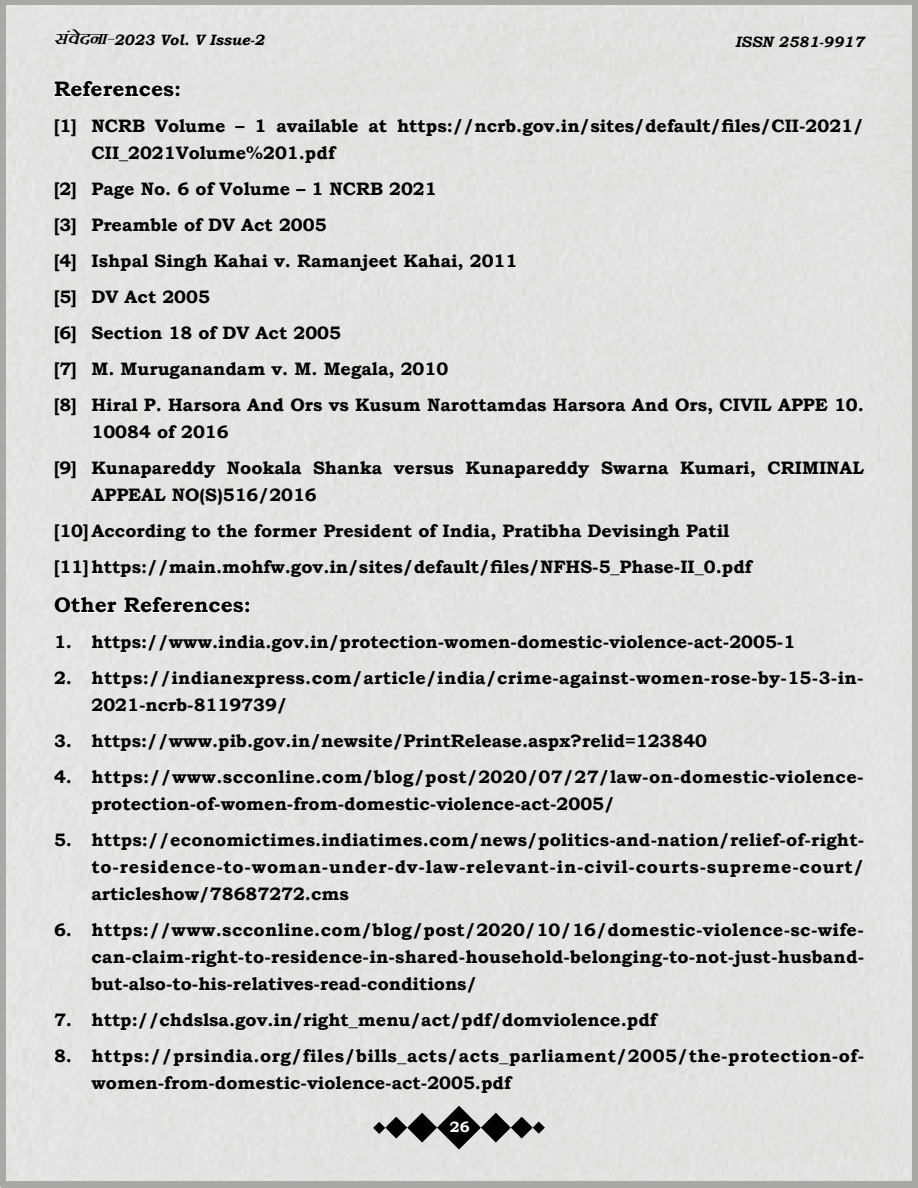
<style>
.page{position:relative;width:918px;height:1188px;background:#fff}
.page>*{position:absolute;margin:0;border:0;box-sizing:border-box;transform-origin:0 0}
.Eng__Text_Sub_Headin{font:700 21px "Bookman Old Style";color:#000}
.Eng__Tab_Setting{font:700 18px/27px "Bookman Old Style";color:#000}
.Eng__Tab_Setting-2{font:700 18px/27px "Bookman Old Style";letter-spacing:.02em;color:#000}
.Eng__Tab_Setting-3{font:700 18px/27px "Bookman Old Style";letter-spacing:.03em;color:#000}
.t1{font:italic 700 15px "Bookman Old Style";color:#000}
.t2{font:700 15px "Bookman Old Style";color:#fff}
.s1{font-family:"Kruti Dev 100";font-size:19.5px}
</style>
<div class="page">
<div style="left:0;top:0;width:918px;height:1187px;background:#e3e3e3"></div>
<svg style="left:373px;top:1106px;width:172px;height:44px;background:#989897"></svg>
<svg style="left:53px;top:79px;width:129px;height:19px"></svg>
<svg style="left:53px;top:595px;width:198px;height:19px"></svg>
<p class="t1" style="left:54px;top:29px;width:212px"><span class="s1">laosnuk&amp;</span>2023 Vol. V Issue-2</p>
<p class="t1" style="left:735px;top:32px;width:130px">ISSN 2581-9917</p>
<p class="Eng__Text_Sub_Headin" style="left:54px;top:74px;width:129px">References:</p>
<p class="Eng__Tab_Setting" style="left:92px;top:112px;width:774px;text-indent:-38px">[1] NCRB Volume – 1 available at https://ncrb.gov.in/sites/default/files/CII-2021/<br>CII_2021Volume%201.pdf</p>
<p class="Eng__Tab_Setting" style="left:54px;top:175px;width:384px">[2] Page No. 6 of Volume – 1 NCRB 2021</p>
<p class="Eng__Tab_Setting" style="left:54px;top:211px;width:274px">[3] Preamble of DV Act 2005</p>
<p class="Eng__Tab_Setting" style="left:54px;top:247px;width:465px">[4] Ishpal Singh Kahai v. Ramanjeet Kahai, 2011</p>
<p class="Eng__Tab_Setting" style="left:54px;top:283px;width:157px">[5] DV Act 2005</p>
<p class="Eng__Tab_Setting" style="left:54px;top:319px;width:288px">[6] Section 18 of DV Act 2005</p>
<p class="Eng__Tab_Setting" style="left:54px;top:355px;width:396px">[7] M. Muruganandam v. M. Megala, 2010</p>
<p class="Eng__Tab_Setting" style="left:92px;top:391px;width:774px;text-indent:-38px">[8] Hiral P. Harsora And Ors vs Kusum Narottamdas Harsora And Ors, CIVIL APPE 10.<br>10084 of 2016</p>
<p class="Eng__Tab_Setting" style="left:92px;top:454px;width:774px;text-indent:-38px">[9] Kunapareddy Nookala Shanka versus Kunapareddy Swarna Kumari, CRIMINAL<br>APPEAL NO(S)516/2016</p>
<p class="Eng__Tab_Setting" style="left:54px;top:517px;width:677px">[10] According to the former President of India, Pratibha Devisingh Patil</p>
<p class="Eng__Tab_Setting" style="left:54px;top:553px;width:699px">[11] https://main.mohfw.gov.in/sites/default/files/NFHS-5_Phase-II_0.pdf</p>
<p class="Eng__Text_Sub_Headin" style="left:54px;top:590px;width:198px">Other References:</p>
<p class="Eng__Tab_Setting" style="left:54px;top:628px;width:743px">1. https://www.india.gov.in/protection-women-domestic-violence-act-2005-1</p>
<p class="Eng__Tab_Setting-2" style="left:92px;top:664px;width:774px;text-indent:-38px">2. https://indianexpress.com/article/india/crime-against-women-rose-by-15-3-in-<br>2021-ncrb-8119739/</p>
<p class="Eng__Tab_Setting" style="left:54px;top:727px;width:655px">3. https://www.pib.gov.in/newsite/PrintRelease.aspx?relid=123840</p>
<p class="Eng__Tab_Setting-2" style="left:92px;top:763px;width:774px;text-indent:-38px">4. https://www.scconline.com/blog/post/2020/07/27/law-on-domestic-violence&shy;protection-of-women-from-domestic-violence-act-2005/</p>
<p class="Eng__Tab_Setting" style="left:92px;top:826px;width:774px;text-align:justify;text-indent:-38px">5. https://economictimes.indiatimes.com/news/politics-and-nation/relief-of-right&shy;to-residence-to-woman-under-dv-law-relevant-in-civil-courts-supreme-court/ articleshow/78687272.cms</p>
<p class="Eng__Tab_Setting" style="left:92px;top:916px;width:774px;text-align:justify;text-indent:-38px">6. https://www.scconline.com/blog/post/2020/10/16/domestic-violence-sc-wife&shy;can-claim-right-to-residence-in-shared-household-belonging-to-not-just-husband&shy;but-also-to-his-relatives-read-conditions/</p>
<p class="Eng__Tab_Setting" style="left:54px;top:1006px;width:604px">7. http://chdslsa.gov.in/right_menu/act/pdf/domviolence.pdf</p>
<p class="Eng__Tab_Setting-3" style="left:92px;top:1042px;width:774px;text-indent:-38px">8. https://prsindia.org/files/bills_acts/acts_parliament/2005/the-protection-of&shy;women-from-domestic-violence-act-2005.pdf</p>
<p class="t2" style="left:450px;top:1116px;width:21px">26</p>
</div>
